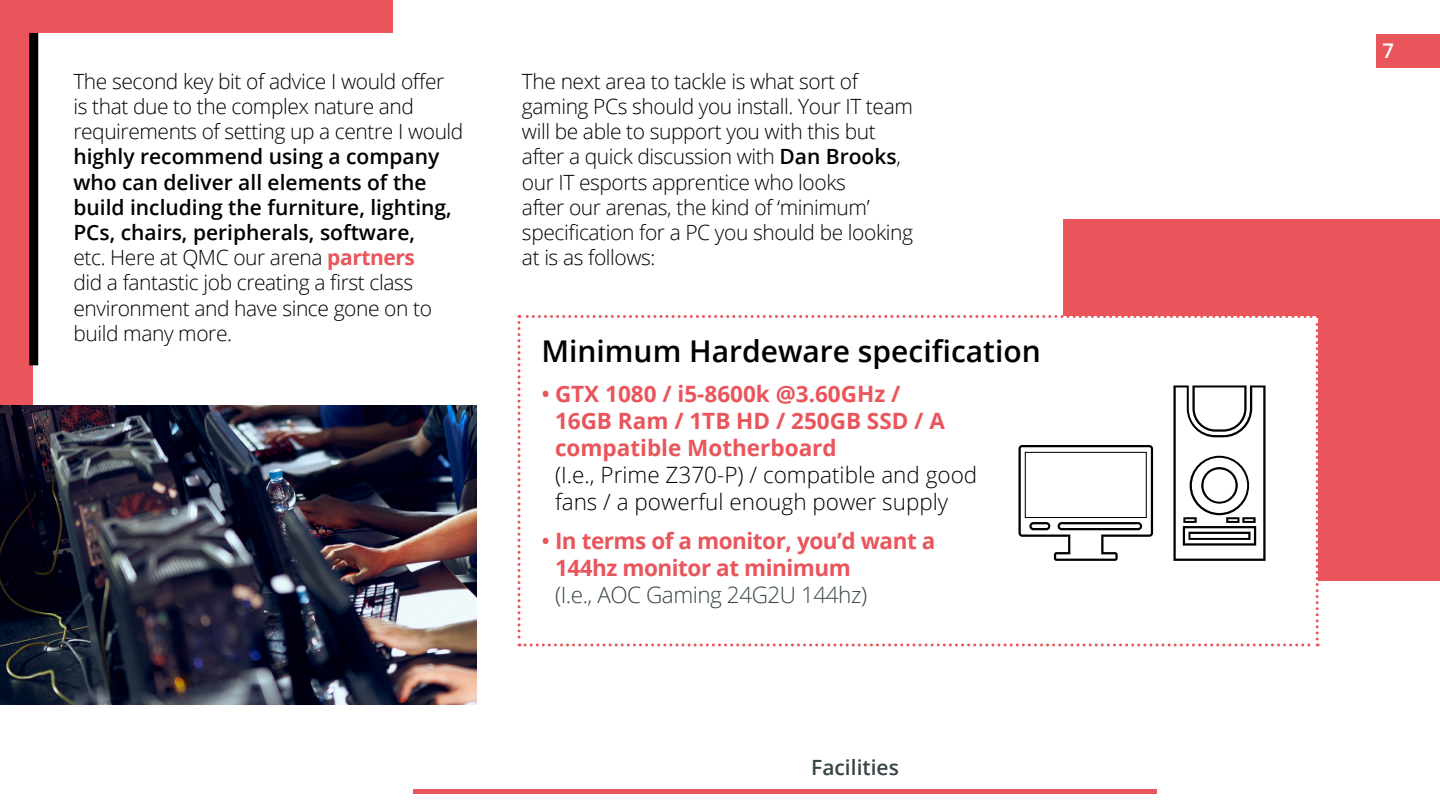
<style>
.page{position:relative;width:1440px;height:810px;background:#fff}
.page>*{position:absolute;margin:0;border:0;box-sizing:border-box;transform-origin:0 0}
.body_list_3_col{font:600 30px "Open Sans";color:#000}
.t1{font:700 22.5px/27px "Open Sans";color:#ea555c}
.t2{font:700 22.5px/27px "Open Sans";letter-spacing:-.02em;color:#ea555c}
.body_3col{font:300 21px/25.2px "Open Sans";letter-spacing:-.02em;color:#000}
.t3{font:600 21px "Open Sans";color:#364546}
.t4{font:600 20.17px "Open Sans";color:#fff}
.s1{font-weight:600}
.s2{font-weight:700;color:#ea555c}
.s3{font-weight:300;color:#000}
.s4{font-weight:300;color:#364546}
</style>
<div class="page">
<div style="left:0;top:0;width:393px;height:342px;background:#ea555c"></div>
<img style="left:0;top:405px;width:477px;height:300px">
<div style="left:34px;top:33px;width:1372px;height:372px;background:#fff"></div>
<div style="left:29px;top:33px;width:9px;height:332px;background:#000"></div>
<div style="left:413px;top:789px;width:743px;height:5px;background:#ea555c"></div>
<div style="left:1064px;top:219px;width:376px;height:361px;background:#ea555c"></div>
<svg style="left:518px;top:315px;width:801px;height:331px"></svg>
<div style="left:1025px;top:452px;width:122px;height:66px;border:1px solid #000"></div>
<div style="left:1376px;top:34px;width:64px;height:34px;background:#ea555c"></div>
<p class="body_3col" style="left:73px;top:68px;width:392px">The second key bit of advice I would offer is that due to the complex nature and requirements of setting up a centre I would <span class="s1">highly recommend using a company who can deliver all elements of the build including the furniture, lighting, PCs, chairs, peripherals, software,<br></span>etc. Here at QMC our arena <span class="s2">partners<br></span>did a fantastic job creating a first class environment and have since gone on to build many more.</p>
<p class="body_3col" style="left:522px;top:68px;width:393px">The next area to tackle is what sort of gaming PCs should you install. Your IT team will be able to support you with this but after a quick discussion with <span class="s1">Dan Brooks</span>, our IT esports apprentice who looks<br>after our arenas, the kind of ‘minimum’ specification for a PC you should be looking at is as follows:</p>
<p class="body_list_3_col" style="left:542px;top:330px;width:501px">Minimum Hardeware specification</p>
<p class="t1" style="left:555px;top:379px;width:424px;text-indent:-14px"><span class="s1">•</span> GTX 1080 / i5-8600k @3.60GHz /<br>16GB Ram / 1TB HD / 250GB SSD / A compatible Motherboard<br><span class="s3">(I.e., Prime Z370-P) / compatible and good fans / a powerful enough power supply</span></p>
<p class="t2" style="left:555px;top:527px;width:382px;text-indent:-14px"><span class="s1">•</span> In terms of a monitor, you’d want a<br>144hz monitor at minimum<br><span class="s4">(I.e., AOC Gaming 24G2U 144hz)</span></p>
<p class="t3" style="left:811px;top:753px;width:89px">Facilities</p>
<p class="t4" style="left:1382px;top:37px;width:13px">7</p>
</div>
